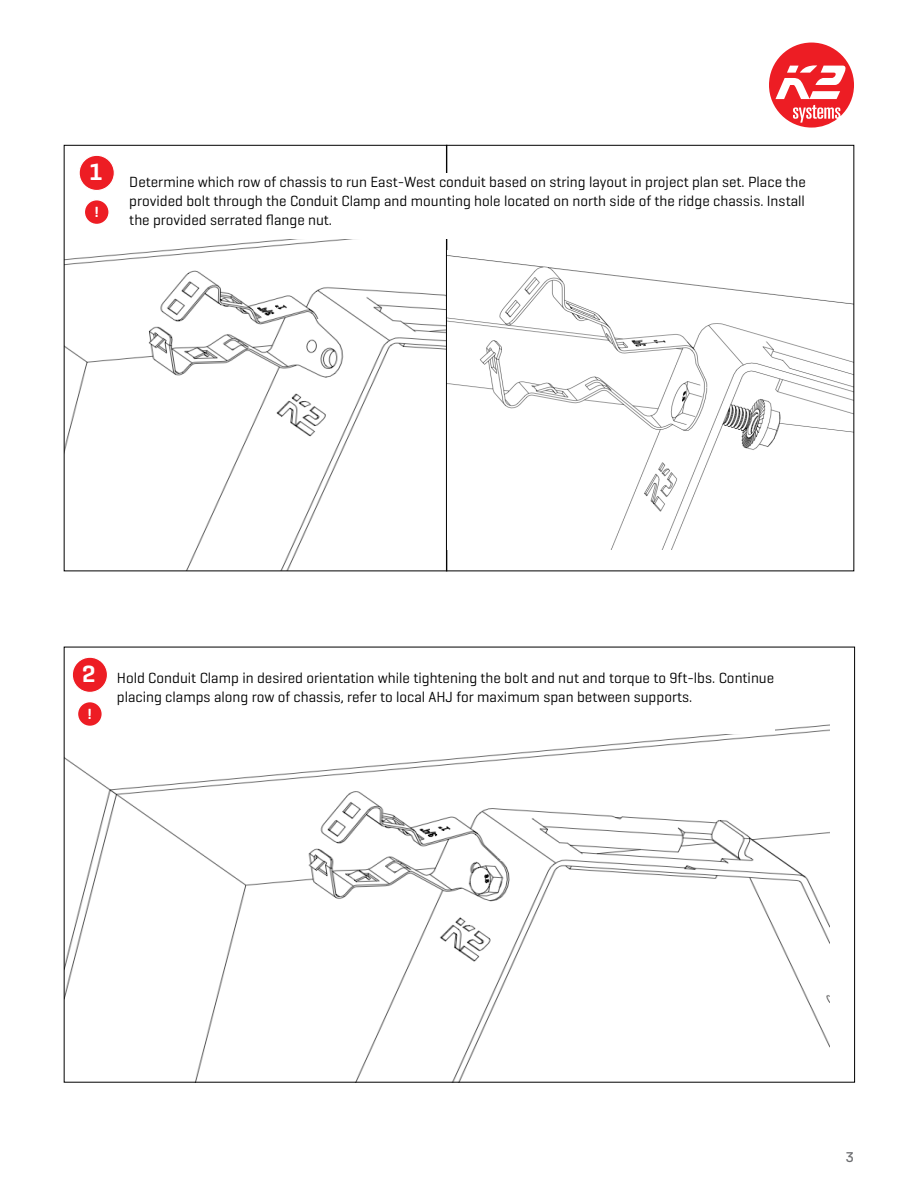
<style>
.page{position:relative;width:918px;height:1188px;background:#fff}
.page>*{position:absolute;margin:0;border:0;box-sizing:border-box;transform-origin:0 0}
.t1{font:600 24px "K2 Geogrotesque";color:#fff}
.t2{font:15px/19px "K2 Geogrotesque";color:#000;text-align:justify}
.t3{font:600 15px "K2 Geogrotesque";color:#fff}
.t4{font:15px "K2 Halvar Mittelschrift Regular";color:#6d6e71}
</style>
<div class="page">
<svg style="left:769px;top:43px;width:85px;height:85px"></svg>
<img style="left:66px;top:183px;width:379px;height:386px">
<img style="left:448px;top:255px;width:404px;height:294px">
<div style="left:72px;top:657px;width:35px;height:35px;background:#ed1d24;border-radius:50%"></div>
<div style="left:72px;top:657px;width:36px;height:36px;border:1px solid #fff;border-radius:50%"></div>
<img style="left:66px;top:705px;width:764px;height:376px">
<div style="left:79px;top:155px;width:35px;height:35px;background:#ed1d24;border-radius:50%"></div>
<div style="left:79px;top:155px;width:36px;height:36px;border:1px solid #fff;border-radius:50%"></div>
<div style="left:84px;top:200px;width:25px;height:25px;background:#ed1d24;border-radius:50%"></div>
<div style="left:84px;top:199px;width:26px;height:26px;border:2px solid #fff;border-radius:50%"></div>
<div style="left:127px;top:173px;width:679px;height:65px;background:#fff"></div>
<div style="left:77px;top:702px;width:25px;height:24px;background:#ed1d24;border-radius:50%"></div>
<div style="left:77px;top:701px;width:26px;height:26px;border:2px solid #fff;border-radius:50%"></div>
<div style="left:115px;top:668px;width:660px;height:65px;background:#fff"></div>
<h1 class="t1" style="left:90px;top:157px;width:14px">1</h1>
<p class="t3" style="left:95px;top:202px;width:5px">!</p>
<p class="t2" style="left:129px;top:172px;width:678px">Determine which row of chassis to run East-West conduit based on string layout in project plan set. Place the provided bolt through the Conduit Clamp and mounting hole located on north side of the ridge chassis. Install the provided serrated flange nut.</p>
<h1 class="t1" style="left:82px;top:659px;width:15px">2</h1>
<p class="t3" style="left:88px;top:704px;width:5px">!</p>
<p class="t2" style="left:117px;top:667px;width:659px">Hold Conduit Clamp in desired orientation while tightening the bolt and nut and torque to 9ft-lbs. Continue placing clamps along row of chassis, refer to local AHJ for maximum span between supports.</p>
<p class="t4" style="left:846px;top:1148px;width:10px">3</p>
</div>
